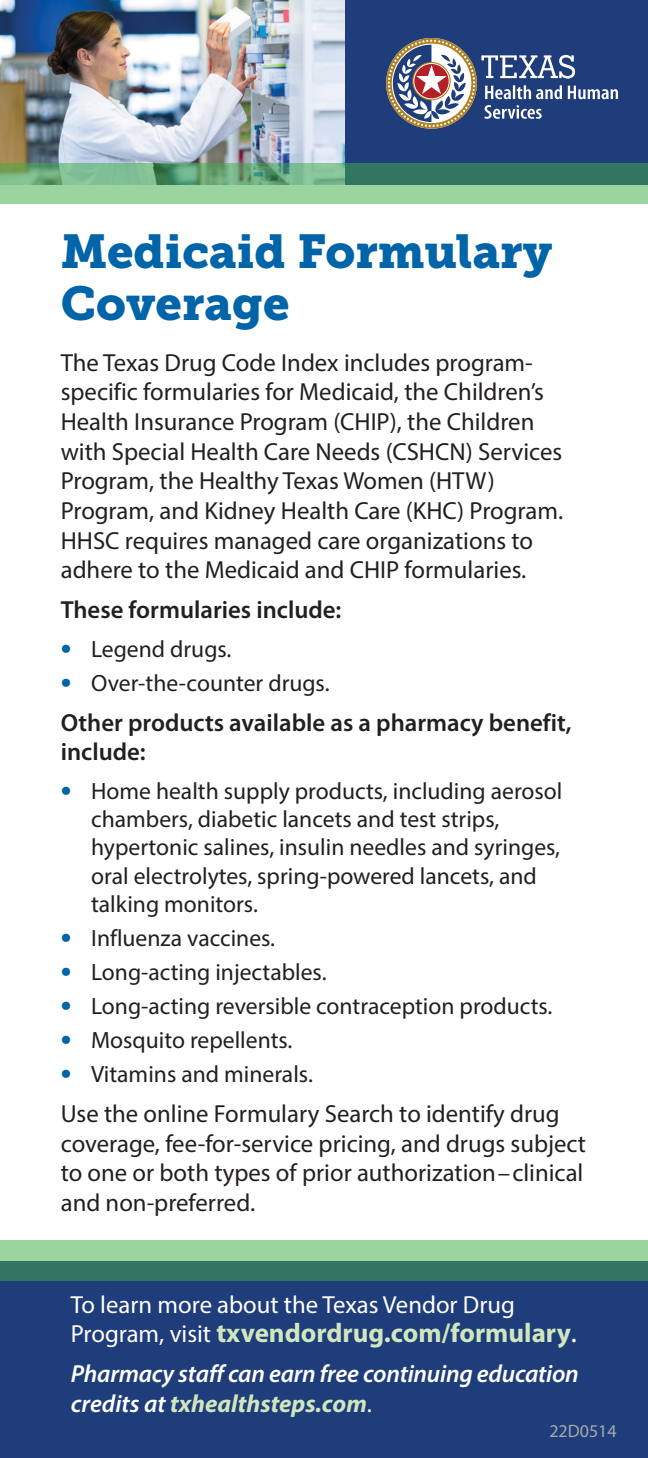
<style>
.page{position:relative;width:648px;height:1458px;background:#fff}
.page>*{position:absolute;margin:0;border:0;box-sizing:border-box;transform-origin:0 0}
.t1{font:47.25px/51.8px "Museo Slab 900";color:#0064a8}
.body{font:700 27px "Myriad Pro";color:#d0e6be}
.body-2{font:24.75px/29.7px "Myriad Pro";color:#231f20}
.body-3{font:600 24.75px/29.7px "Myriad Pro";color:#231f20}
.body-4{font:italic 600 24.75px/29.7px "Myriad Pro";letter-spacing:-.01em;color:#fff}
.body-5{font:24.75px "Myriad Pro";color:#fff}
.t2{font:23.62px/28.3px "Myriad Pro";color:#231f20}
.t3{font:18px "Myriad Pro";color:#a7a9ac}
.s1{font-weight:700;font-size:31.5px;color:#0064a8}
.s2{font-weight:400;font-size:24.75px;color:#fff}
.s3{font-weight:400;font-size:29.25px;color:#fff}
.s4{font-weight:700;color:#d0e6be}
.s5{font-weight:400;font-style:normal}
</style>
<div class="page">
<div style="left:0;top:1261px;width:648px;height:197px;background:#1e3d7a"></div>
<div style="left:0;top:0;width:648px;height:184px;background:#1e3d7a"></div>
<img style="left:0;top:0;width:344px;height:164px">
<svg style="left:0;top:164px;width:648px;height:40px;background:#75b287"></svg>
<svg style="left:0;top:1241px;width:648px;height:40px;background:#66a580"></svg>
<svg style="left:386px;top:38px;width:232px;height:91px"></svg>
<h1 class="t1" style="left:61px;top:226px;width:493px">Medicaid Formulary<br>Coverage</h1>
<p class="body-2" style="left:61px;top:347px;width:504px">The Texas Drug Code Index includes program&shy;specific formularies for Medicaid, the Children’s Health Insurance Program (CHIP), the Children with Special Health Care Needs (CSHCN) Services Program, the Healthy Texas Women (HTW)<br>Program, and Kidney Health Care (KHC) Program.<br>HHSC requires managed care organizations to adhere to the Medicaid and CHIP formularies.</p>
<p class="body-3" style="left:61px;top:594px;width:282px">These formularies include:</p>
<p class="t2" style="left:61px;top:634px;width:172px"><span class="s1">•</span> Legend drugs.</p>
<p class="t2" style="left:61px;top:668px;width:270px"><span class="s1">•</span> Over-the-counter drugs.</p>
<p class="body-3" style="left:61px;top:707px;width:512px">Other products available as a pharmacy benefit, include:</p>
<p class="t2" style="left:91px;top:776px;width:473px;text-indent:-30px"><span class="s1">•</span> Home health supply products, including aerosol chambers, diabetic lancets and test strips, hypertonic salines, insulin needles and syringes, oral electrolytes, spring-powered lancets, and talking monitors.</p>
<p class="t2" style="left:61px;top:924px;width:216px"><span class="s1">•</span> Influenza vaccines.</p>
<p class="t2" style="left:61px;top:958px;width:267px"><span class="s1">•</span> Long-acting injectables.</p>
<p class="t2" style="left:61px;top:992px;width:493px"><span class="s1">•</span> Long-acting reversible contraception products.</p>
<p class="t2" style="left:61px;top:1026px;width:233px"><span class="s1">•</span> Mosquito repellents.</p>
<p class="t2" style="left:61px;top:1060px;width:254px"><span class="s1">•</span> Vitamins and minerals.</p>
<p class="body-2" style="left:61px;top:1099px;width:527px">Use the online Formulary Search to identify drug coverage, fee-for-service pricing, and drugs subject to one or both types of prior authorization–clinical and non-preferred.</p>
<p class="body-5" style="left:71px;top:1289px;width:446px">To learn more about the Texas Vendor Drug</p>
<p class="body" style="left:71px;top:1316px;width:507px"><span class="s2">Program, visit</span> txvendordrug.com/formulary<span class="s3">.</span></p>
<p class="body-4" style="left:71px;top:1358px;width:510px">Pharmacy staff can earn free continuing education credits at <span class="s4">txhealthsteps.com</span><span class="s5">.</span></p>
<p class="t3" style="left:549px;top:1420px;width:69px">22D0514</p>
</div>
